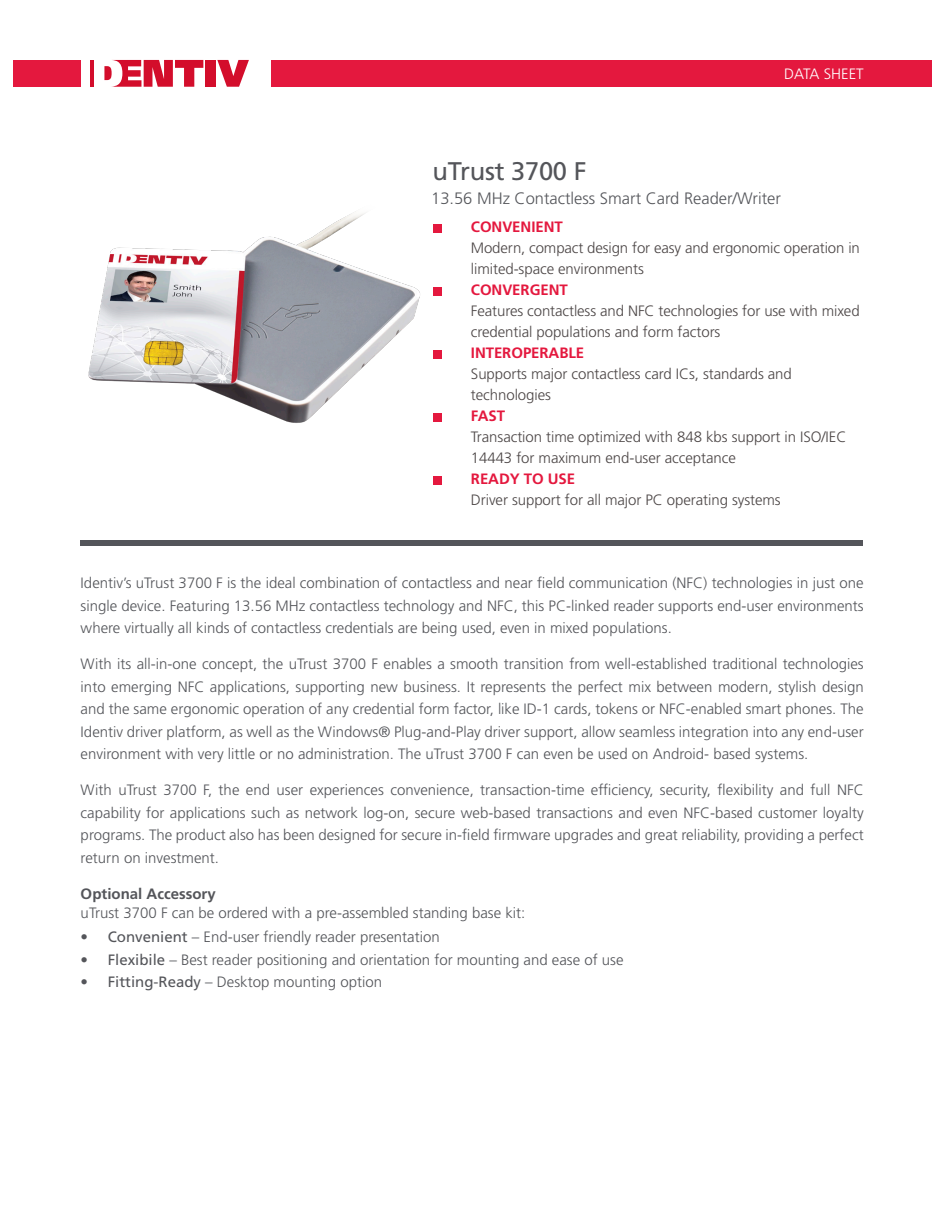
<style>
.page{position:relative;width:944px;height:1214px;background:#fff}
.page>*{position:absolute;margin:0;border:0;box-sizing:border-box;transform-origin:0 0}
.t1{font:25.5px "Frutiger LT Std";letter-spacing:-.01em;color:#54555a}
.t2{font:300 16.5px "Frutiger LT Std";color:#54555a}
.Body_Copy{font:300 15px/22.5px "Frutiger LT Std";color:#54555a;text-align:justify}
.Feature_Subheads{font:300 15px/21px "Frutiger LT Std";letter-spacing:-.005em;color:#4c4646}
.Feature_Subheads-2{font:700 15px "Frutiger LT Std";letter-spacing:-.005em;color:#e4183e}
.t3{font:300 15px "Frutiger LT Std";color:#fff}
.s1{font-weight:700;color:#e4183e}
.s2{font-weight:700}
.s3{font-weight:400}
</style>
<div class="page">
<div style="left:271px;top:60px;width:660px;height:27px;background:#e4183e"></div>
<svg style="left:217px;top:60px;width:32px;height:27px"></svg>
<div style="left:206px;top:60px;width:10px;height:27px;background:#d30d2b"></div>
<svg style="left:104px;top:60px;width:99px;height:27px"></svg>
<hr style="left:91px;top:60px;width:3px;height:27px;background:#d30d2b">
<div style="left:13px;top:60px;width:67px;height:27px;background:#e4183e"></div>
<div style="left:80px;top:540px;width:783px;height:6px;background:#54555a"></div>
<div style="left:433px;top:224px;width:8px;height:8px;background:#e4183e"></div>
<div style="left:433px;top:287px;width:8px;height:8px;background:#e4183e"></div>
<div style="left:433px;top:350px;width:8px;height:8px;background:#e4183e"></div>
<div style="left:433px;top:413px;width:8px;height:8px;background:#e4183e"></div>
<div style="left:433px;top:476px;width:8px;height:8px;background:#e4183e"></div>
<img style="left:88px;top:211px;width:332px;height:212px">
<p class="t3" style="left:784px;top:65px;width:81px">DATA SHEET</p>
<p class="t1" style="left:432px;top:156px;width:155px">uTrust 3700 F</p>
<p class="t2" style="left:431px;top:189px;width:351px">13.56 MHz Contactless Smart Card Reader/Writer</p>
<p class="Feature_Subheads-2" style="left:471px;top:218px;width:93px">CONVENIENT</p>
<p class="Feature_Subheads" style="left:471px;top:238px;width:390px">Modern, compact design for easy and ergonomic operation in limited-space environments<br><span class="s1">CONVERGENT<br></span>Features contactless and NFC technologies for use with mixed credential populations and form factors</p>
<p class="Feature_Subheads-2" style="left:471px;top:344px;width:115px">INTEROPERABLE</p>
<p class="Feature_Subheads" style="left:471px;top:364px;width:322px">Supports major contactless card ICs, standards and</p>
<p class="Feature_Subheads" style="left:471px;top:385px;width:82px">technologies</p>
<p class="Feature_Subheads-2" style="left:471px;top:407px;width:36px">FAST</p>
<p class="Feature_Subheads" style="left:471px;top:427px;width:377px">Transaction time optimized with 848 kbs support in ISO/IEC<br>14443 for maximum end-user acceptance</p>
<p class="Feature_Subheads-2" style="left:471px;top:470px;width:106px">READY TO USE</p>
<p class="Feature_Subheads" style="left:471px;top:490px;width:311px">Driver support for all major PC operating systems</p>
<p class="Body_Copy" style="left:81px;top:572px;width:784px">Identiv’s uTrust 3700 F is the ideal combination of contactless and near field communication (NFC) technologies in just one single device. Featuring 13.56 MHz contactless technology and NFC, this PC-linked reader supports end-user environments where virtually all kinds of contactless credentials are being used, even in mixed populations.</p>
<p class="Body_Copy" style="left:81px;top:653px;width:784px">With its all-in-one concept, the uTrust 3700 F enables a smooth transition from well-established traditional technologies into emerging NFC applications, supporting new business. It represents the perfect mix between modern, stylish design and the same ergonomic operation of any credential form factor, like ID-1 cards, tokens or NFC-enabled smart phones. The Identiv driver platform, as well as the Windows® Plug-and-Play driver support, allow seamless integration into any end-user environment with very little or no administration. The uTrust 3700 F can even be used on Android- based systems.</p>
<p class="Body_Copy" style="left:81px;top:779px;width:784px">With uTrust 3700 F, the end user experiences convenience, transaction-time efficiency, security, flexibility and full NFC capability for applications such as network log-on, secure web-based transactions and even NFC-based customer loyalty programs. The product also has been designed for secure in-field firmware upgrades and great reliability, providing a perfect return on investment.</p>
<p class="Body_Copy" style="left:81px;top:884px;width:446px;line-height:19.5px"><span class="s2">Optional Accessory<br></span>uTrust 3700 F can be ordered with a pre-assembled standing base kit:</p>
<p class="Body_Copy" style="left:81px;top:926px;width:360px"><span class="s3">• Convenient</span> – End-user friendly reader presentation</p>
<p class="Body_Copy" style="left:81px;top:948px;width:544px"><span class="s3">• Flexibile</span> – Best reader positioning and orientation for mounting and ease of use</p>
<p class="Body_Copy" style="left:81px;top:971px;width:303px"><span class="s3">• Fitting-Ready</span> – Desktop mounting option</p>
</div>
